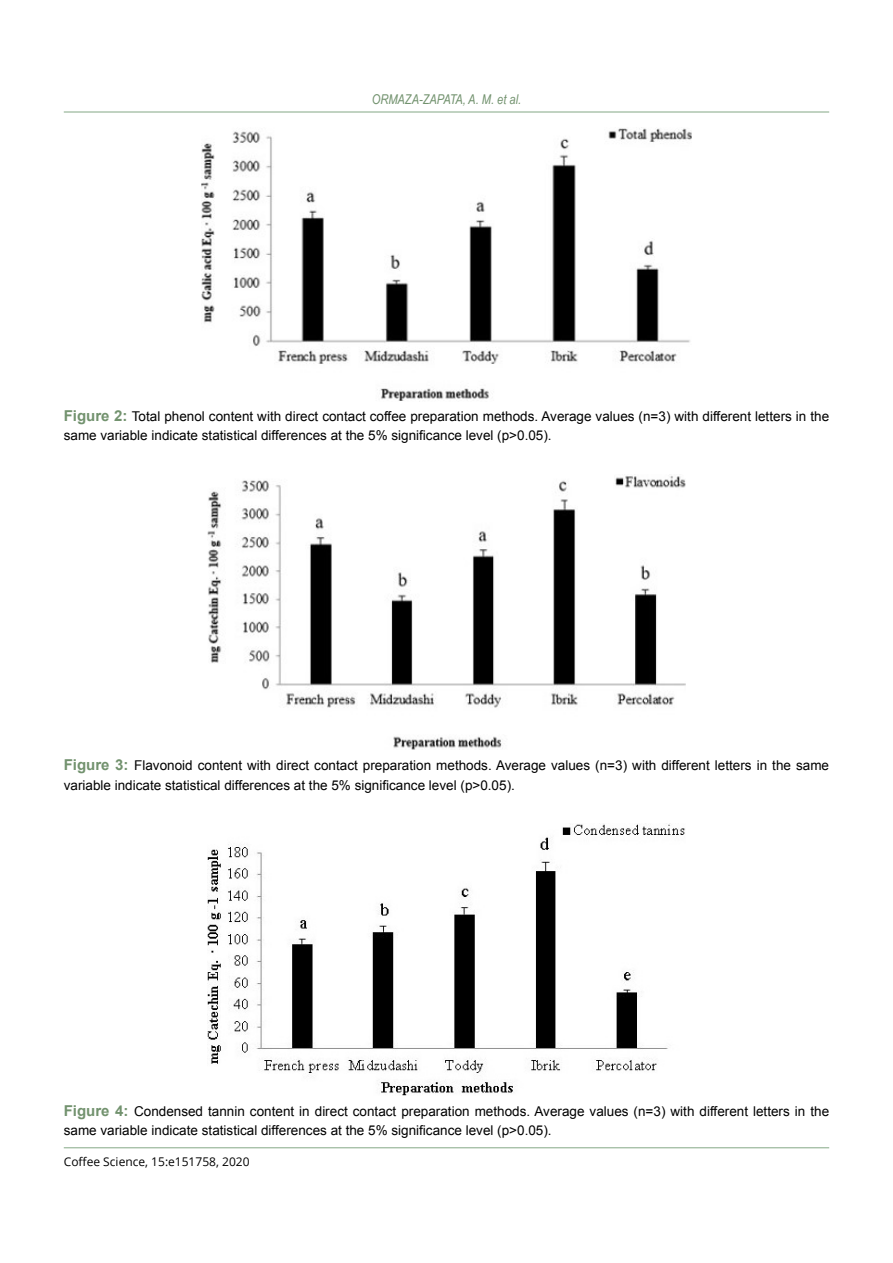
<style>
.page{position:relative;width:893px;height:1263px;background:#fff}
.page>*{position:absolute;margin:0;border:0;box-sizing:border-box;transform-origin:0 0}
.t1{font:13.5px/19.5px "Arial";color:#000}
.t2{font:italic 13.5px "Arial Narrow";color:#72926e}
.t3{font:12px "Open Sans";color:#000}
.s1{font-weight:700;font-size:15px;color:#72926e}
</style>
<div class="page">
<hr style="left:64px;top:1147px;width:765px;height:1px;background:#84a886">
<hr style="left:64px;top:112px;width:765px;height:1px;background:#84a886">
<img style="left:202px;top:128px;width:489px;height:273px">
<img style="left:207px;top:476px;width:478px;height:274px">
<img style="left:207px;top:824px;width:478px;height:271px">
<p class="t2" style="left:372px;top:90px;width:151px">ORMAZA-ZAPATA, A. M. ET AL.</p>
<p class="t1" style="left:64px;top:407px;width:767px"><span class="s1">Figure 2:</span> Total phenol content with direct contact coffee preparation methods. Average values (n=3) with different letters in the same variable indicate statistical differences at the 5% significance level (p&gt;0.05).</p>
<p class="t1" style="left:64px;top:756px;width:767px"><span class="s1">Figure 3:</span> Flavonoid content with direct contact preparation methods. Average values (n=3) with different letters in the same variable indicate statistical differences at the 5% significance level (p&gt;0.05).</p>
<p class="t1" style="left:64px;top:1101px;width:767px"><span class="s1">Figure 4:</span> Condensed tannin content in direct contact preparation methods. Average values (n=3) with different letters in the same variable indicate statistical differences at the 5% significance level (p&gt;0.05).</p>
<p class="t3" style="left:64px;top:1153px;width:187px">Coffee Science, 15:e151758, 2020</p>
</div>
